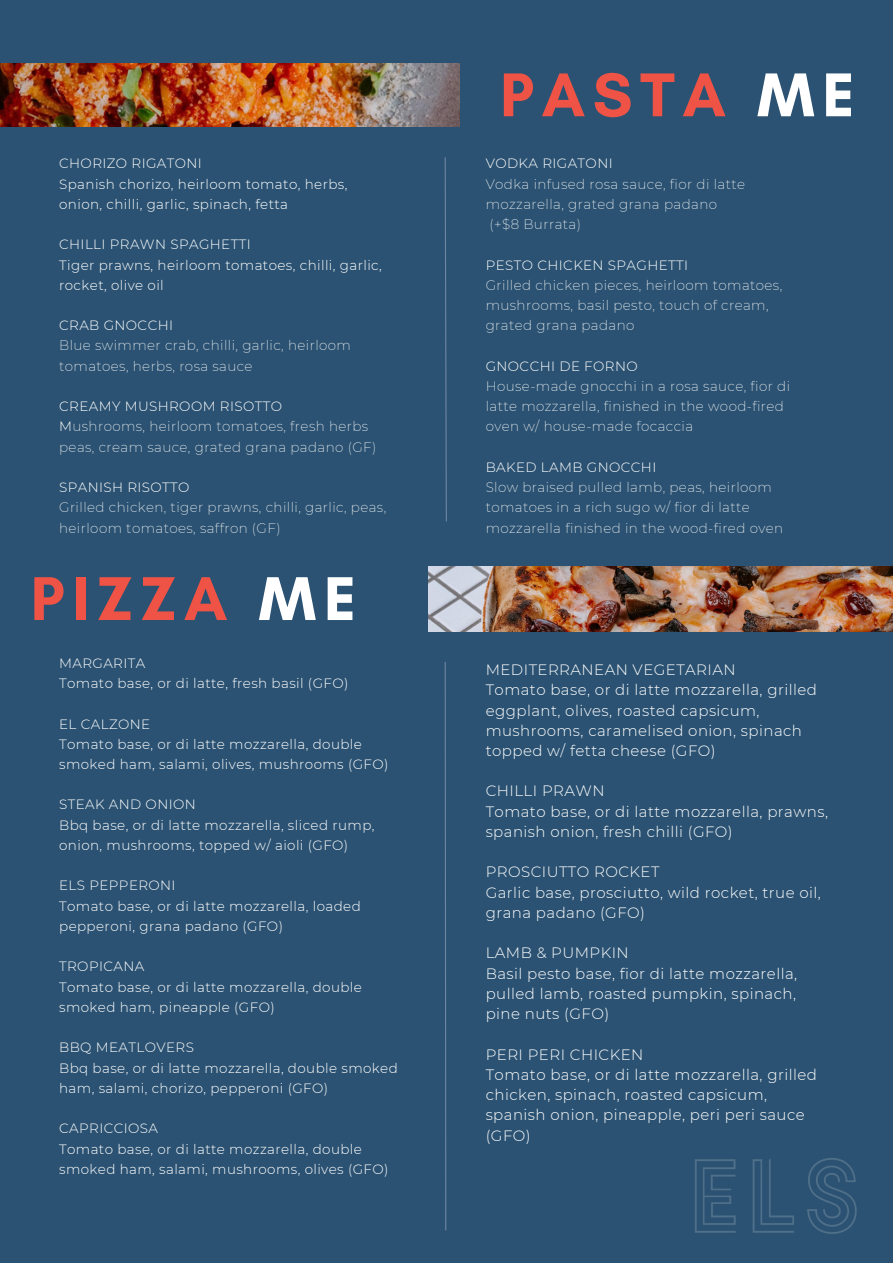
<style>
.page{position:relative;width:893px;height:1264px;background:#fff}
.page>*{position:absolute;margin:0;border:0;box-sizing:border-box;transform-origin:0 0}
.t1{font:700 63px "Glacial Indifference";letter-spacing:.125em;color:#ef5346}
.t2{font:300 15px/20.2px "Montserrat";letter-spacing:.03em;color:#fff}
.t3{font:300 13.5px/20.2px "Montserrat";letter-spacing:.03em;color:#fff}
.t4{font:200 13.5px/20.2px "Montserrat";letter-spacing:.03em;color:#fff}
.s1{font-weight:300}
.s2{color:#fff}
</style>
<div class="page">
<div style="left:0;top:0;width:892px;height:1262px;background:#2b5272"></div>
<img style="left:428px;top:566px;width:464px;height:65px">
<img style="left:0;top:63px;width:459px;height:63px">
<svg style="left:444px;top:662px;width:3px;height:569px"></svg>
<svg style="left:444px;top:157px;width:3px;height:365px"></svg>
<img style="left:695px;top:1158px;width:162px;height:76px">
<p class="t3" style="left:59px;top:153px;width:144px">CHORIZO RIGATONI</p>
<p class="t3" style="left:59px;top:173px;width:290px">Spanish chorizo, heirloom tomato, herbs,</p>
<p class="t3" style="left:59px;top:194px;width:230px">onion, chilli, garlic, spinach, fetta</p>
<p class="t3" style="left:59px;top:234px;width:193px">CHILLI PRAWN SPAGHETTI</p>
<p class="t3" style="left:59px;top:254px;width:324px">Tiger prawns, heirloom tomatoes, chilli, garlic, rocket, olive oil</p>
<p class="t3" style="left:59px;top:315px;width:115px">CRAB GNOCCHI</p>
<p class="t4" style="left:59px;top:335px;width:293px">Blue swimmer crab, chilli, garlic, heirloom tomatoes, herbs, rosa sauce</p>
<p class="t3" style="left:59px;top:396px;width:224px">CREAMY MUSHROOM RISOTTO</p>
<p class="t4" style="left:59px;top:416px;width:310px"><span class="s1">M</span>ushrooms, heirloom tomatoes, fresh herbs</p>
<p class="t4" style="left:59px;top:437px;width:319px">peas, cream sauce, grated grana padano (GF)</p>
<p class="t3" style="left:59px;top:477px;width:132px">SPANISH RISOTTO</p>
<p class="t4" style="left:59px;top:497px;width:328px">Grilled chicken, tiger prawns, chilli, garlic, peas, heirloom tomatoes, saffron (GF)</p>
<p class="t1" style="left:31px;top:560px;width:327px">PIZZA <span class="s2">ME</span></p>
<p class="t3" style="left:59px;top:652px;width:88px">MARGARITA</p>
<p class="t3" style="left:59px;top:673px;width:291px">Tomato base, or di latte, fresh basil (GFO)</p>
<p class="t3" style="left:59px;top:713px;width:93px">EL CALZONE</p>
<p class="t3" style="left:59px;top:733px;width:331px">Tomato base, or di latte mozzarella, double smoked ham, salami, olives, mushrooms (GFO)</p>
<p class="t3" style="left:59px;top:794px;width:138px">STEAK AND ONION</p>
<p class="t3" style="left:59px;top:814px;width:317px">Bbq base, or di latte mozzarella, sliced rump, onion, mushrooms, topped w/ aioli (GFO)</p>
<p class="t3" style="left:59px;top:875px;width:118px">ELS PEPPERONI</p>
<p class="t3" style="left:59px;top:895px;width:303px">Tomato base, or di latte mozzarella, loaded pepperoni, grana padano (GFO)</p>
<p class="t3" style="left:59px;top:956px;width:87px">TROPICANA</p>
<p class="t3" style="left:59px;top:976px;width:304px">Tomato base, or di latte mozzarella, double smoked ham, pineapple (GFO)</p>
<p class="t3" style="left:59px;top:1037px;width:136px">BBQ MEATLOVERS</p>
<p class="t3" style="left:59px;top:1057px;width:340px">Bbq base, or di latte mozzarella, double smoked ham, salami, chorizo, pepperoni (GFO)</p>
<p class="t3" style="left:59px;top:1118px;width:100px">CAPRICCIOSA</p>
<p class="t3" style="left:59px;top:1138px;width:331px">Tomato base, or di latte mozzarella, double smoked ham, salami, mushrooms, olives (GFO)</p>
<p class="t1" style="left:500px;top:56px;width:356px">PASTA <span class="s2">ME</span></p>
<p class="t3" style="left:485px;top:153px;width:128px">VODKA RIGATONI</p>
<p class="t4" style="left:485px;top:173px;width:261px">Vodka infused rosa sauce, fior di latte mozzarella, grated grana padano</p>
<p class="t4" style="left:489px;top:214px;width:93px">(+$8 Burrata)</p>
<p class="t3" style="left:485px;top:254px;width:204px">PESTO CHICKEN SPAGHETTI</p>
<p class="t4" style="left:485px;top:275px;width:298px">Grilled chicken pieces, heirloom tomatoes, mushrooms, basil pesto, touch of cream, grated grana padano</p>
<p class="t3" style="left:485px;top:356px;width:153px">GNOCCHI DE FORNO</p>
<p class="t4" style="left:485px;top:376px;width:306px">House-made gnocchi in a rosa sauce, fior di latte mozzarella, finished in the wood-fired oven w/ house-made focaccia</p>
<p class="t3" style="left:485px;top:457px;width:172px">BAKED LAMB GNOCCHI</p>
<p class="t4" style="left:485px;top:477px;width:299px">Slow braised pulled lamb, peas, heirloom tomatoes in a rich sugo w/ fior di latte mozzarella finished in the wood-fired oven</p>
<p class="t2" style="left:485px;top:659px;width:251px">MEDITERRANEAN VEGETARIAN</p>
<p class="t2" style="left:485px;top:679px;width:333px">Tomato base, or di latte mozzarella, grilled eggplant, olives, roasted capsicum, mushrooms, caramelised onion, spinach topped w/ fetta cheese (GFO)</p>
<p class="t2" style="left:485px;top:781px;width:120px">CHILLI PRAWN</p>
<p class="t2" style="left:485px;top:801px;width:344px">Tomato base, or di latte mozzarella, prawns, spanish onion, fresh chilli (GFO)</p>
<p class="t2" style="left:485px;top:862px;width:175px">PROSCIUTTO ROCKET</p>
<p class="t2" style="left:485px;top:882px;width:337px">Garlic base, prosciutto, wild rocket, true oil, grana padano (GFO)</p>
<p class="t2" style="left:485px;top:942px;width:145px">LAMB &amp; PUMPKIN</p>
<p class="t2" style="left:485px;top:963px;width:313px;text-align:justify">Basil pesto base, fior di latte mozzarella, pulled lamb, roasted pumpkin, spinach, pine nuts (GFO)</p>
<p class="t2" style="left:485px;top:1044px;width:159px">PERI PERI CHICKEN</p>
<p class="t2" style="left:485px;top:1064px;width:333px">Tomato base, or di latte mozzarella, grilled chicken, spinach, roasted capsicum, spanish onion, pineapple, peri peri sauce (GFO)</p>
</div>
